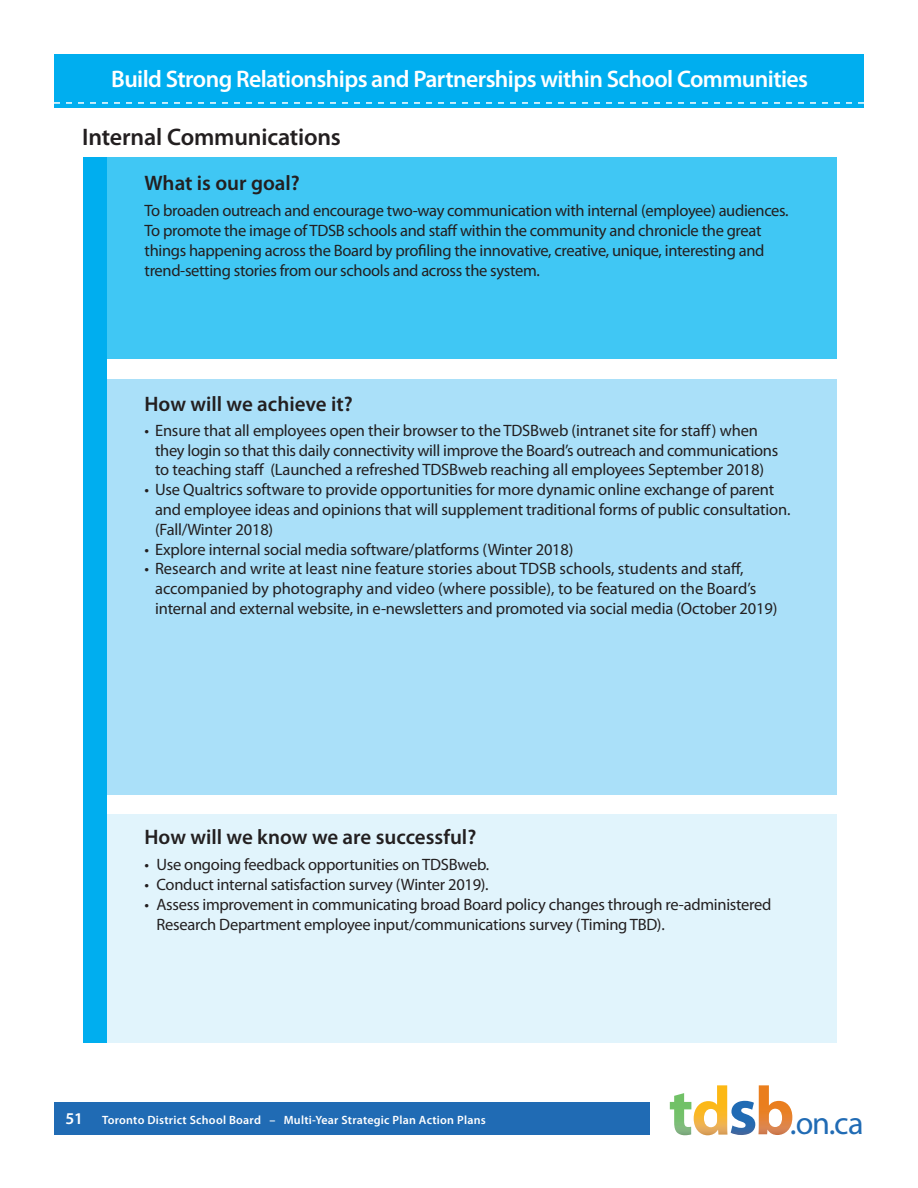
<style>
.page{position:relative;width:918px;height:1188px;background:#fff}
.page>*{position:absolute;margin:0;border:0;box-sizing:border-box;transform-origin:0 0}
.t1{font:32.25px "Myriad Pro";color:#206bb4}
.t2{font:600 24px "Myriad Pro";letter-spacing:-.025em;color:#fff}
.t3{font:600 24px "Myriad Pro";letter-spacing:-.01em;color:#231f20}
.t4{font:600 21px "Myriad Pro";color:#231f20}
.t5{font:16.5px/19.8px "Myriad Pro";letter-spacing:-.015em;color:#231f20}
.t6{font:600 12px "Myriad Pro";letter-spacing:.02em;color:#fff}
.s1{font-size:16.5px}
</style>
<div class="page">
<div style="left:86px;top:157px;width:751px;height:202px;background:#40c7f4"></div>
<div style="left:86px;top:380px;width:751px;height:415px;background:#aae0f9"></div>
<div style="left:86px;top:814px;width:751px;height:229px;background:#e1f4fc"></div>
<div style="left:54px;top:1102px;width:596px;height:33px;background:#206bb4"></div>
<div style="left:54px;top:54px;width:810px;height:54px;background:#00aeef"></div>
<svg style="left:54px;top:102px;width:810px;height:2px"></svg>
<div style="left:83px;top:157px;width:24px;height:886px;background:#00aeef"></div>
<img style="left:669px;top:1085px;width:124px;height:51px">
<h1 class="t2" style="left:111px;top:63px;width:698px">Build Strong Relationships and Partnerships within School Communities</h1>
<h2 class="t3" style="left:82px;top:121px;width:260px">Internal Communications</h2>
<h3 class="t4" style="left:145px;top:170px;width:157px">What is our goal?</h3>
<p class="t5" style="left:145px;top:201px;width:646px">To broaden outreach and encourage two-way communication with internal (employee) audiences.<br>To promote the image of TDSB schools and staff within the community and chronicle the great things happening across the Board by profiling the innovative, creative, unique, interesting and trend-setting stories from our schools and across the system.</p>
<h3 class="t4" style="left:145px;top:391px;width:210px">How will we achieve it?</h3>
<p class="t5" style="left:155px;top:420px;width:625px;text-indent:-10px">• Ensure that all employees open their browser to the TDSBweb (intranet site for staff) when they login so that this daily connectivity will improve the Board’s outreach and communications to teaching staff (Launched a refreshed TDSBweb reaching all employees September 2018)</p>
<p class="t5" style="left:155px;top:480px;width:637px;text-indent:-10px">• Use Qualtrics software to provide opportunities for more dynamic online exchange of parent and employee ideas and opinions that will supplement traditional forms of public consultation. (Fall/Winter 2018)</p>
<p class="t5" style="left:145px;top:539px;width:431px">• Explore internal social media software/platforms (Winter 2018)</p>
<p class="t5" style="left:155px;top:559px;width:624px;text-indent:-10px">• Research and write at least nine feature stories about TDSB schools, students and staff, accompanied by photography and video (where possible), to be featured on the Board’s internal and external website, in e-newsletters and promoted via social media (October 2019)</p>
<h3 class="t4" style="left:145px;top:824px;width:333px">How will we know we are successful?</h3>
<p class="t5" style="left:145px;top:854px;width:346px">• Use ongoing feedback opportunities on TDSBweb.</p>
<p class="t5" style="left:145px;top:874px;width:346px">• Conduct internal satisfaction survey (Winter 2019).</p>
<p class="t5" style="left:157px;top:894px;width:616px;text-indent:-12px">• Assess improvement in communicating broad Board policy changes through re-administered<br>Research Department employee input/communications survey (Timing TBD).</p>
<p class="t6" style="left:66px;top:1112px;width:422px"><span class="s1">51</span> Toronto District School Board – Multi-Year Strategic Plan Action Plans</p>
<h1 class="t1" style="left:790px;top:1103px;width:75px">.on.ca</h1>
</div>
